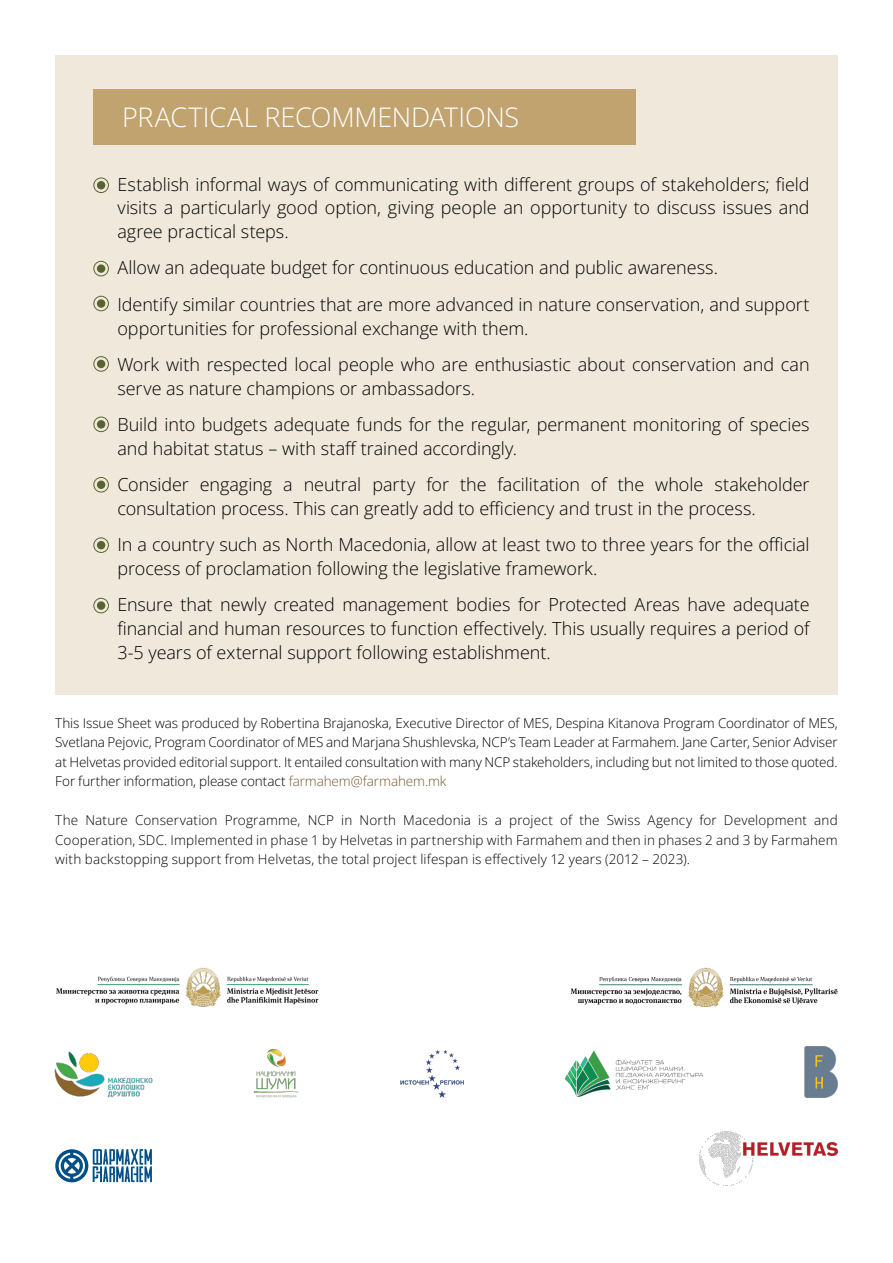
<style>
.page{position:relative;width:893px;height:1263px;background:#fff}
.page>*{position:absolute;margin:0;border:0;box-sizing:border-box;transform-origin:0 0}
.t1{font:300 27px "Open Sans";letter-spacing:-.01em;color:#fff}
.t2{font:300 18px/36px "Open Sans";color:#000101}
.t3{font:300 13.5px/19.5px "Open Sans";color:#000101;text-align:justify}
.s1{color:#75572c}
</style>
<div class="page">
<img style="left:54px;top:55px;width:784px;height:1128px">
<img style="left:700px;top:1132px;width:138px;height:54px">
<svg style="left:55px;top:1149px;width:97px;height:33px"></svg>
<h1 class="t1" style="left:122px;top:99px;width:399px">PRACTICAL RECOMMENDATIONS</h1>
<p class="t2" style="left:117px;top:171px;width:694px;line-height:24px;text-align:justify">Establish informal ways of communicating with different groups of stakeholders; field visits a particularly good option, giving people an opportunity to discuss issues and agree practical steps.</p>
<p class="t2" style="left:117px;top:249px;width:694px">Allow an adequate budget for continuous education and public awareness.<br>Identify similar countries that are more advanced in nature conservation, and support</p>
<p class="t2" style="left:117px;top:309px;width:694px">opportunities for professional exchange with them.<br>Work with respected local people who are enthusiastic about conservation and can</p>
<p class="t2" style="left:117px;top:369px;width:694px">serve as nature champions or ambassadors.<br>Build into budgets adequate funds for the regular, permanent monitoring of species</p>
<p class="t2" style="left:117px;top:429px;width:694px">and habitat status – with staff trained accordingly.<br>Consider engaging a neutral party for the facilitation of the whole stakeholder</p>
<p class="t2" style="left:117px;top:489px;width:694px">consultation process. This can greatly add to efficiency and trust in the process.<br>In a country such as North Macedonia, allow at least two to three years for the official</p>
<p class="t2" style="left:117px;top:549px;width:694px">process of proclamation following the legislative framework.<br>Ensure that newly created management bodies for Protected Areas have adequate</p>
<p class="t2" style="left:117px;top:615px;width:694px;line-height:24px">financial and human resources to function effectively. This usually requires a period of<br>3-5 years of external support following establishment.</p>
<p class="t3" style="left:55px;top:712px;width:784px">This Issue Sheet was produced by Robertina Brajanoska, Executive Director of MES, Despina Kitanova Program Coordinator of MES, Svetlana Pejovic, Program Coordinator of MES and Marjana Shushlevska, NCP’s Team Leader at Farmahem. Jane Carter, Senior Adviser at Helvetas provided editorial support. It entailed consultation with many NCP stakeholders, including but not limited to those quoted.<br>For further information, please contact <span class="s1">farmahem@farmahem.mk</span></p>
<p class="t3" style="left:55px;top:810px;width:784px">The Nature Conservation Programme, NCP in North Macedonia is a project of the Swiss Agency for Development and Cooperation, SDC. Implemented in phase 1 by Helvetas in partnership with Farmahem and then in phases 2 and 3 by Farmahem with backstopping support from Helvetas, the total project lifespan is effectively 12 years (2012 – 2023).</p>
</div>
